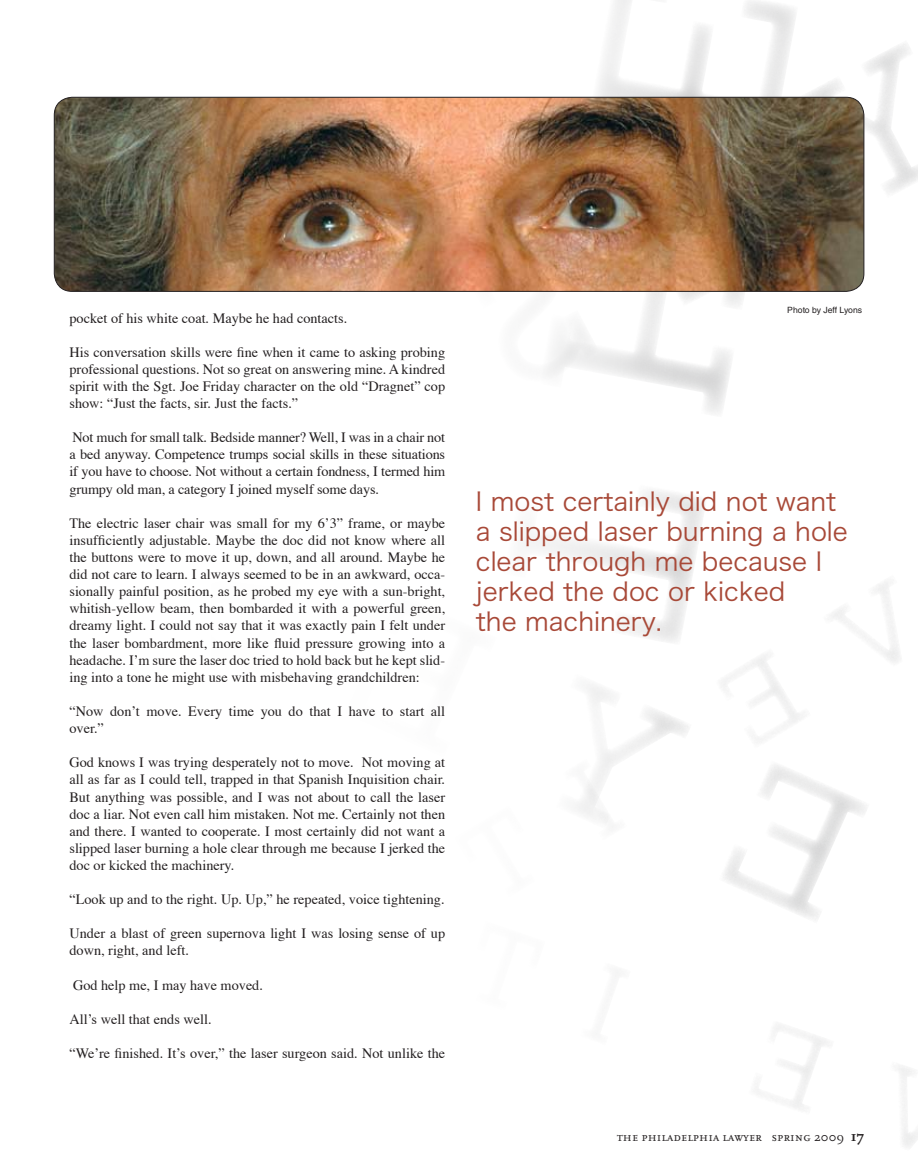
<style>
.page{position:relative;width:918px;height:1175px;background:#fff}
.page>*{position:absolute;margin:0;border:0;box-sizing:border-box;transform-origin:0 0}
.t1{font:25.5px/30px "Hira Kaku Pro W3";color:#a84938}
.t2{font:14.25px/17.1px "Times";color:#231f20;text-align:justify}
.t3{font:12.75px "Scala Caps";letter-spacing:.005em;color:#231f20}
.t4{font:8.7px "Helvetica LT Std";color:#231f20}
.s1{font-family:"Scala";font-weight:700;font-size:15px}
</style>
<div class="page">
<svg style="left:799px;top:44px;width:119px;height:248px"></svg>
<svg style="left:673px;top:1px;width:126px;height:519px"></svg>
<svg style="left:673px;top:520px;width:197px;height:400px"></svg>
<svg style="left:755px;top:1025px;width:163px;height:122px"></svg>
<img style="left:54px;top:97px;width:810px;height:194px">
<div style="left:54px;top:97px;width:810px;height:194px;border:1px solid #231f20;border-radius:18px"></div>
<p class="t2" style="left:69px;top:308px;width:279px">pocket of his white coat. Maybe he had contacts.</p>
<p class="t2" style="left:69px;top:342px;width:377px">His conversation skills were fine when it came to asking probing professional questions. Not so great on answering mine. A kindred spirit with the Sgt. Joe Friday character on the old “Dragnet” cop show: “Just the facts, sir. Just the facts.”</p>
<p class="t2" style="left:69px;top:428px;width:377px">Not much for small talk. Bedside manner? Well, I was in a chair not a bed anyway. Competence trumps social skills in these situations if you have to choose. Not without a certain fondness, I termed him grumpy old man, a category I joined myself some days.</p>
<p class="t2" style="left:69px;top:513px;width:377px">The electric laser chair was small for my 6’3” frame, or maybe insufficiently adjustable. Maybe the doc did not know where all the buttons were to move it up, down, and all around. Maybe he did not care to learn. I always seemed to be in an awkward, occa&shy;sionally painful position, as he probed my eye with a sun-bright, whitish-yellow beam, then bombarded it with a powerful green, dreamy light. I could not say that it was exactly pain I felt under the laser bombardment, more like fluid pressure growing into a headache. I’m sure the laser doc tried to hold back but he kept slid&shy;ing into a tone he might use with misbehaving grandchildren:</p>
<p class="t2" style="left:69px;top:701px;width:377px">“Now don’t move. Every time you do that I have to start all over.”</p>
<p class="t2" style="left:69px;top:752px;width:377px">God knows I was trying desperately not to move. Not moving at all as far as I could tell, trapped in that Spanish Inquisition chair.<br>But anything was possible, and I was not about to call the laser doc a liar. Not even call him mistaken. Not me. Certainly not then and there. I wanted to cooperate. I most certainly did not want a slipped laser burning a hole clear through me because I jerked the doc or kicked the machinery.</p>
<p class="t2" style="left:69px;top:889px;width:377px">“Look up and to the right. Up. Up,” he repeated, voice tightening.</p>
<p class="t2" style="left:69px;top:923px;width:377px">Under a blast of green supernova light I was losing sense of up down, right, and left.</p>
<p class="t2" style="left:73px;top:975px;width:191px">God help me, I may have moved.</p>
<p class="t2" style="left:69px;top:1009px;width:144px">All’s well that ends well.</p>
<p class="t2" style="left:69px;top:1043px;width:377px">“We’re finished. It’s over,” the laser surgeon said. Not unlike the</p>
<p class="t4" style="left:787px;top:305px;width:77px">Photo by Jeff Lyons</p>
<h1 class="t1" style="left:476px;top:484px;width:373px">I most certainly did not want a slipped laser burning a hole clear through me because I jerked the doc or kicked<br>the machinery.</h1>
<p class="t3" style="left:617px;top:1130px;width:248px">the philadelphia lawyer spring 2009 <span class="s1">17</span></p>
</div>
